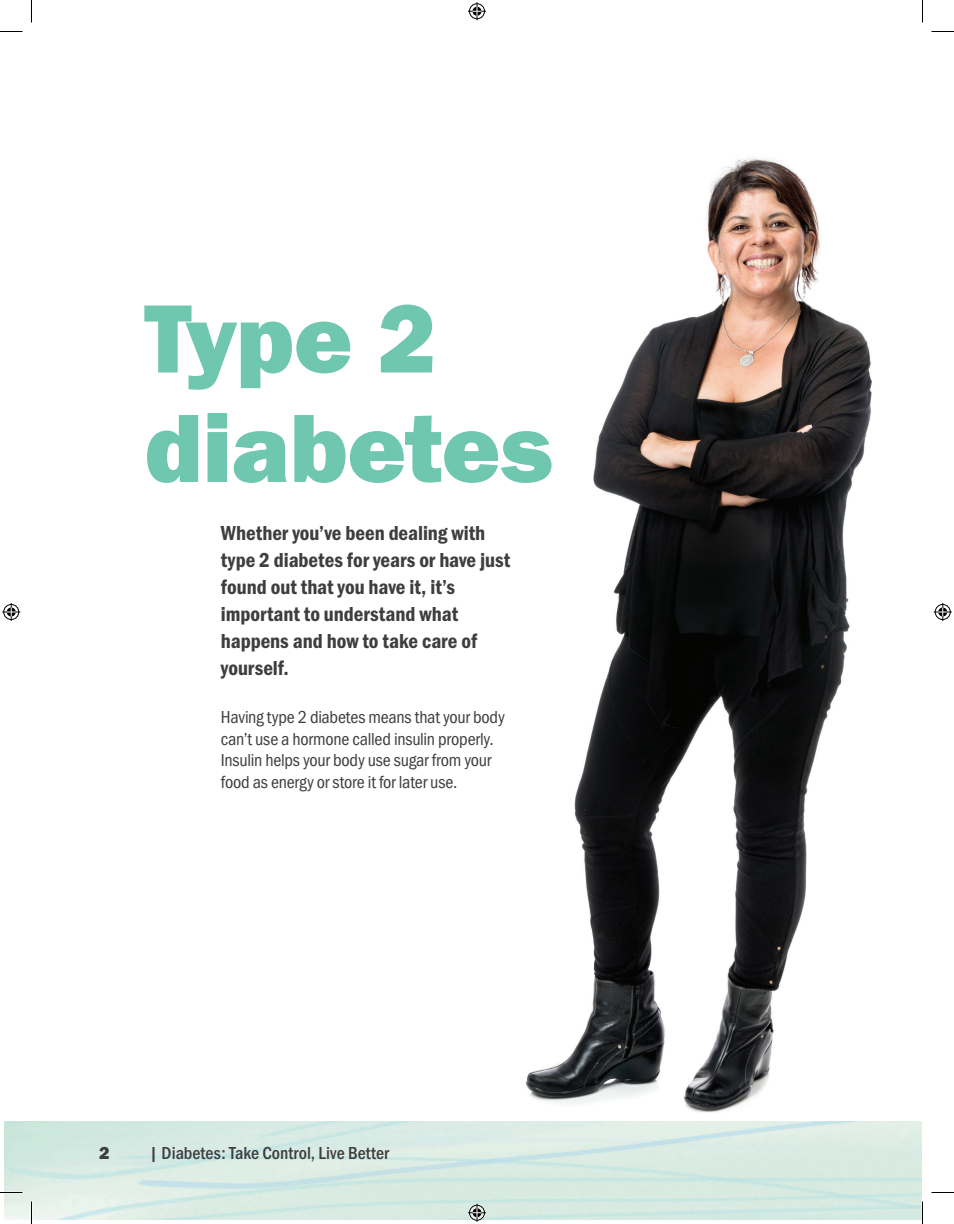
<style>
.page{position:relative;width:954px;height:1224px;background:#fff}
.page>*{position:absolute;margin:0;border:0;box-sizing:border-box;transform-origin:0 0}
.t1{font:100.35px/109.5px "Franklin Gothic URW Hea";letter-spacing:-.01em;color:#70c7af}
.Body_-_Opener{font:21px/27px "Franklin Gothic URW Con Dem";color:#3e3e3f}
.Body{font:18px/21.6px "Franklin Gothic URW Cond";letter-spacing:-.01em;color:#3e3e3f}
.t2{font:500 18px "Franklin Gothic URW Cond";color:#3e3e3f}
.t3{font:18px "Franklin Gothic URW Hea";color:#3e3e3f}
</style>
<div class="page">
<img style="left:526px;top:158px;width:346px;height:955px">
<svg style="left:0;top:31px;width:22px;height:1px"></svg>
<svg style="left:932px;top:31px;width:22px;height:1px"></svg>
<svg style="left:0;top:1192px;width:22px;height:1px"></svg>
<svg style="left:932px;top:1192px;width:22px;height:1px"></svg>
<svg style="left:31px;top:0;width:1px;height:22px"></svg>
<svg style="left:31px;top:1202px;width:1px;height:22px"></svg>
<svg style="left:922px;top:0;width:1px;height:22px"></svg>
<svg style="left:922px;top:1202px;width:1px;height:22px"></svg>
<svg style="left:468px;top:2px;width:18px;height:18px"></svg>
<svg style="left:468px;top:1204px;width:18px;height:18px"></svg>
<svg style="left:2px;top:603px;width:18px;height:18px"></svg>
<svg style="left:934px;top:603px;width:18px;height:18px"></svg>
<p class="t1" style="left:144px;top:281px;width:410px">Type 2 diabetes</p>
<p class="Body_-_Opener" style="left:221px;top:518px;width:291px">Whether you’ve been dealing with type 2 diabetes for years or have just found out that you have it, it’s important to understand what happens and how to take care of yourself.</p>
<p class="Body" style="left:221px;top:705px;width:285px">Having type 2 diabetes means that your body can’t use a hormone called insulin properly.<br>Insulin helps your body use sugar from your food as energy or store it for later use.</p>
<p class="t3" style="left:99px;top:1141px;width:12px">2</p>
<p class="t2" style="left:149px;top:1140px;width:241px">| Diabetes: Take Control, Live Better</p>
</div>
